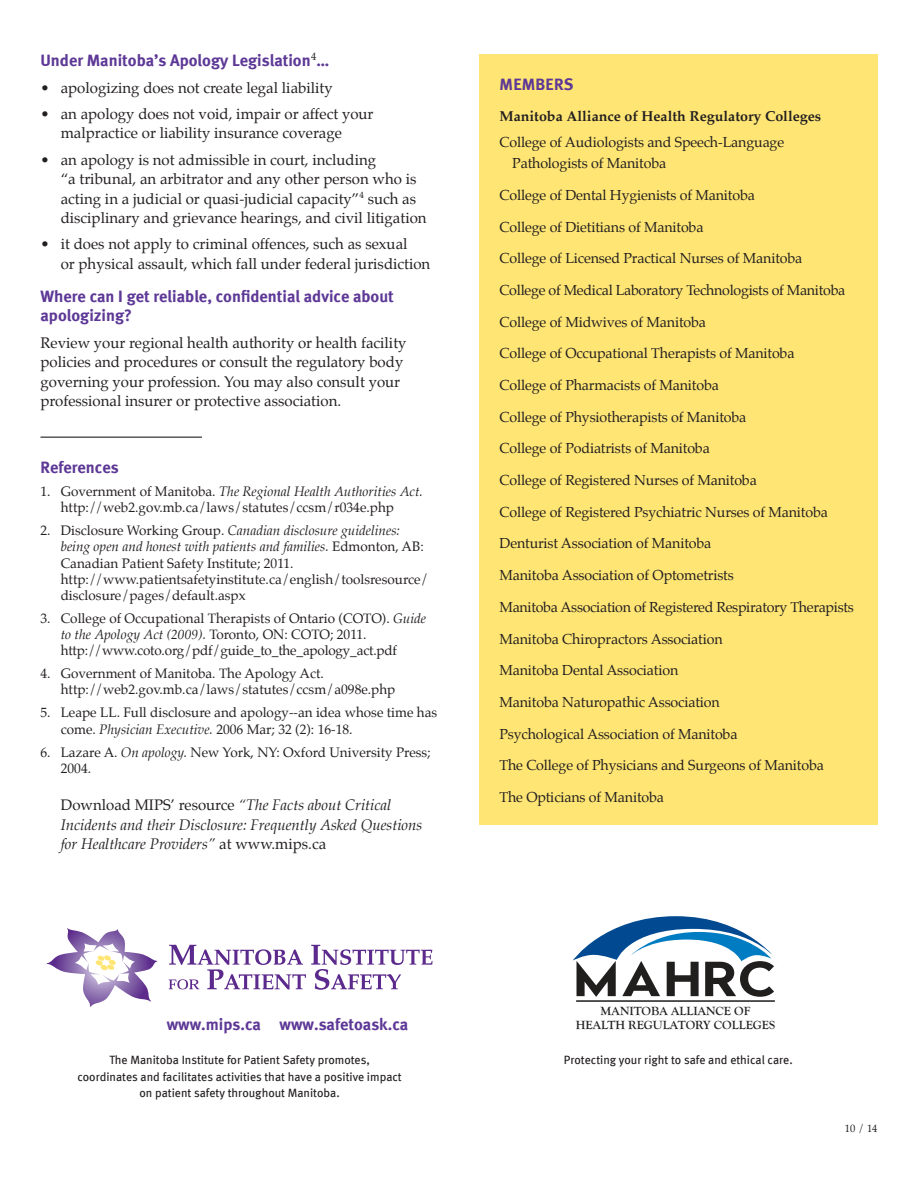
<style>
.page{position:relative;width:918px;height:1188px;background:#fff}
.page>*{position:absolute;margin:0;border:0;box-sizing:border-box;transform-origin:0 0}
.t1{font:700 16.5px/19.5px "Meta";color:#5d3896}
.t2{font:15px/19.5px "Palatino";color:#231f20}
.t3{font:italic 15px/19.5px "Palatino";color:#231f20}
.t4{font:14.25px/21px "Palatino";letter-spacing:-.01em;color:#231f20}
.t5{font:700 14.25px "Palatino";color:#231f20}
.t6{font:13.5px/16.2px "Palatino";color:#231f20}
.t7{font:700 12.3px/13.8px "Goudy Old Style T";color:#211e1e;text-align:center}
.t8{font:12px/16.5px "Meta";color:#231f20;text-align:center}
.t9{font:10.5px "Palatino";color:#231f20}
.s1{font-style:italic}
.s2{font-style:normal}
</style>
<div class="page">
<div style="left:479px;top:54px;width:399px;height:770px;background:#ffe674"></div>
<svg style="left:169px;top:945px;width:264px;height:45px"></svg>
<svg style="left:47px;top:928px;width:110px;height:79px"></svg>
<hr style="left:40px;top:437px;width:162px;height:1px;background:#231f20">
<hr style="left:576px;top:1000px;width:199px;height:2px;background:#211e1e">
<svg style="left:573px;top:916px;width:201px;height:81px"></svg>
<p class="t1" style="left:40px;top:51px;width:290px">Under Manitoba’s Apology Legislation<sup>4</sup>…</p>
<p class="t2" style="left:40px;top:78px;width:294px">• apologizing does not create legal liability</p>
<p class="t2" style="left:61px;top:104px;width:314px;text-indent:-20px">• an apology does not void, impair or affect your malpractice or liability insurance coverage</p>
<p class="t2" style="left:61px;top:150px;width:367px;text-indent:-20px">• an apology is not admissible in court, including<br>“a tribunal, an arbitrator and any other person who is acting in a judicial or quasi-judicial capacity”<sup>4</sup> such as disciplinary and grievance hearings, and civil litigation</p>
<p class="t2" style="left:61px;top:234px;width:371px;text-indent:-20px">• it does not apply to criminal offences, such as sexual<br>or physical assault, which fall under federal jurisdiction</p>
<p class="t1" style="left:40px;top:286px;width:355px">Where can I get reliable, confidential advice about apologizing?</p>
<p class="t2" style="left:40px;top:333px;width:368px">Review your regional health authority or health facility policies and procedures or consult the regulatory body governing your profession. You may also consult your professional insurer or protective association.</p>
<p class="t1" style="left:40px;top:457px;width:80px">References</p>
<p class="t6" style="left:61px;top:483px;width:364px;text-indent:-20px">1. Government of Manitoba. <span class="s1">The Regional Health Authorities Act. </span>http://web2.gov.mb.ca/laws/statutes/ccsm/r034e.php</p>
<p class="t6" style="left:61px;top:522px;width:369px;text-indent:-20px">2. Disclosure Working Group. <span class="s1">Canadian disclosure guidelines: being open and honest with patients and families.</span> Edmonton, AB:<br>Canadian Patient Safety Institute; 2011. http://www.patientsafetyinstitute.ca/english/toolsresource/ disclosure/pages/default.aspx</p>
<p class="t6" style="left:61px;top:610px;width:367px;text-indent:-20px">3. College of Occupational Therapists of Ontario (COTO). <span class="s1">Guide to the Apology Act (2009).</span> Toronto, ON: COTO; 2011. http://www.coto.org/pdf/guide_to_the_apology_act.pdf</p>
<p class="t6" style="left:61px;top:666px;width:336px;text-indent:-20px">4. Government of Manitoba. The Apology Act. http://web2.gov.mb.ca/laws/statutes/ccsm/a098e.php</p>
<p class="t6" style="left:61px;top:705px;width:378px;text-indent:-20px">5. Leape LL. Full disclosure and apology--an idea whose time has come. <span class="s1">Physician Executive.</span> 2006 Mar; 32 (2): 16-18.</p>
<p class="t6" style="left:61px;top:744px;width:371px;text-indent:-20px">6. Lazare A. <span class="s1">On apology.</span> New York, NY: Oxford University Press;<br>2004.</p>
<p class="t3" style="left:61px;top:796px;width:363px"><span class="s2">Download MIPS’ resource</span> “The Facts about Critical<br>Incidents and their Disclosure: Frequently Asked Questions for Healthcare Providers” <span class="s2">at www.mips.ca</span></p>
<p class="t1" style="left:167px;top:1014px;width:243px">www.mips.ca www.safetoask.ca</p>
<p class="t1" style="left:500px;top:75px;width:74px">Members</p>
<p class="t5" style="left:500px;top:104px;width:323px">Manitoba Alliance of Health Regulatory Colleges</p>
<p class="t4" style="left:512px;top:132px;width:274px;text-indent:-13px">College of Audiologists and Speech-Language<br>Pathologists of Manitoba</p>
<p class="t4" style="left:500px;top:185px;width:257px">College of Dental Hygienists of Manitoba</p>
<p class="t4" style="left:500px;top:216px;width:206px">College of Dietitians of Manitoba</p>
<p class="t4" style="left:500px;top:248px;width:304px">College of Licensed Practical Nurses of Manitoba</p>
<p class="t4" style="left:500px;top:280px;width:347px">College of Medical Laboratory Technologists of Manitoba</p>
<p class="t4" style="left:500px;top:311px;width:208px">College of Midwives of Manitoba</p>
<p class="t4" style="left:500px;top:343px;width:297px">College of Occupational Therapists of Manitoba</p>
<p class="t4" style="left:500px;top:375px;width:221px">College of Pharmacists of Manitoba</p>
<p class="t4" style="left:500px;top:406px;width:248px">College of Physiotherapists of Manitoba</p>
<p class="t4" style="left:500px;top:438px;width:212px">College of Podiatrists of Manitoba</p>
<p class="t4" style="left:500px;top:470px;width:259px">College of Registered Nurses of Manitoba</p>
<p class="t4" style="left:500px;top:501px;width:330px">College of Registered Psychiatric Nurses of Manitoba</p>
<p class="t4" style="left:500px;top:533px;width:213px">Denturist Association of Manitoba</p>
<p class="t4" style="left:500px;top:565px;width:236px">Manitoba Association of Optometrists</p>
<p class="t4" style="left:500px;top:596px;width:356px">Manitoba Association of Registered Respiratory Therapists</p>
<p class="t4" style="left:500px;top:628px;width:225px">Manitoba Chiropractors Association</p>
<p class="t4" style="left:500px;top:660px;width:180px">Manitoba Dental Association</p>
<p class="t4" style="left:500px;top:691px;width:222px">Manitoba Naturopathic Association</p>
<p class="t4" style="left:500px;top:723px;width:240px">Psychological Association of Manitoba</p>
<p class="t4" style="left:500px;top:755px;width:326px">The College of Physicians and Surgeons of Manitoba</p>
<p class="t4" style="left:500px;top:786px;width:166px">The Opticians of Manitoba</p>
<p class="t7" style="left:576px;top:1004px;width:201px">MANITOBA ALLIANCE OF<br>HEALTH REGULATORY COLLEGES</p>
<p class="t8" style="left:77px;top:1052px;width:326px">The Manitoba Institute for Patient Safety promotes,<br>coordinates and facilitates activities that have a positive impact on patient safety throughout Manitoba.</p>
<p class="t8" style="left:564px;top:1052px;width:230px">Protecting your right to safe and ethical care.</p>
<p class="t9" style="left:845px;top:1120px;width:34px">10 / 14</p>
</div>
